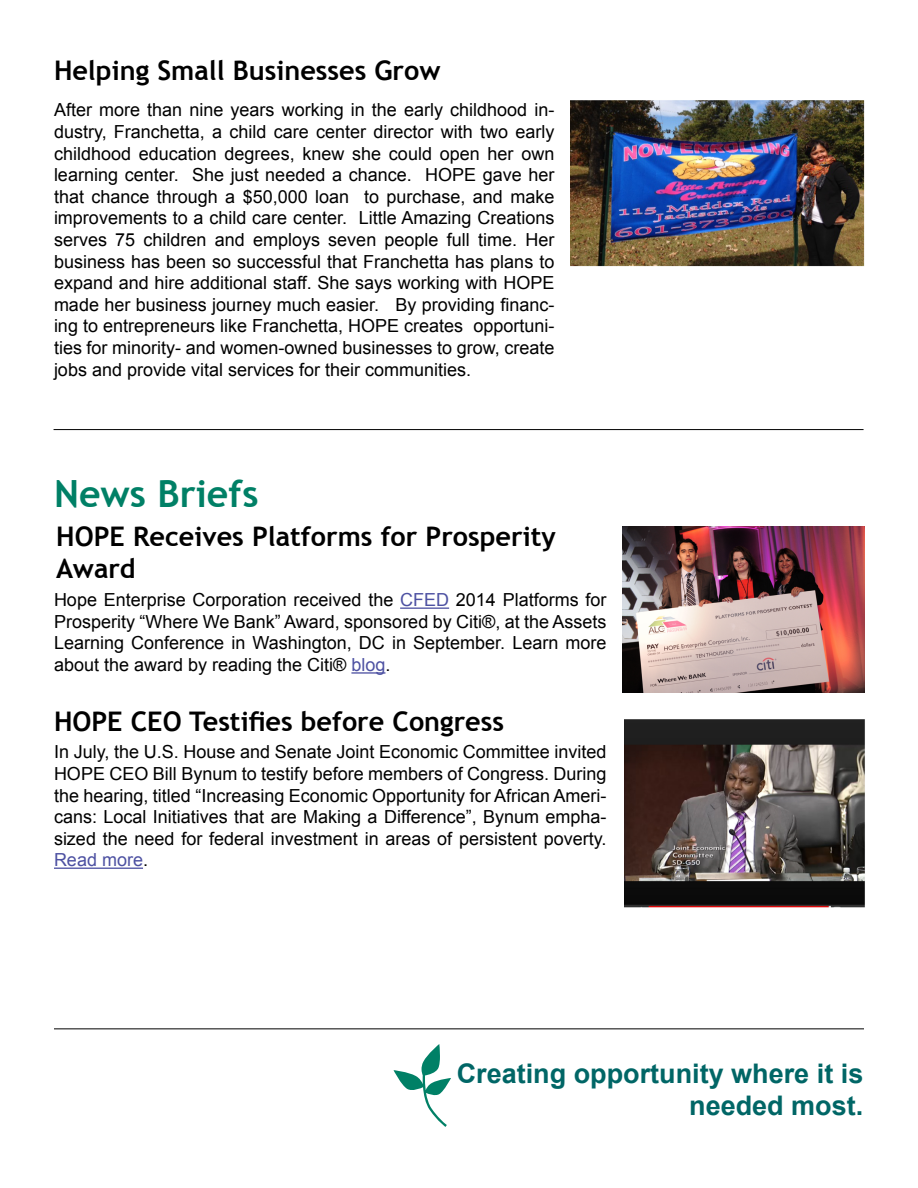
<style>
.page{position:relative;width:918px;height:1188px;background:#fff}
.page>*{position:absolute;margin:0;border:0;box-sizing:border-box;transform-origin:0 0}
.t1{font:700 37.5px "Trebuchet MS";color:#008066}
.t2{font:700 27px/32.4px "Trebuchet MS";color:#000}
.t3{font:700 27px/32.4px "Arial";color:#066;text-align:right}
.t4{font:18px/21.6px "Arial";color:#000;text-align:justify}
.s1{color:#4d51a2}
</style>
<div class="page">
<img style="left:571px;top:100px;width:294px;height:167px">
<hr style="left:54px;top:429px;width:810px;height:1px;background:#000">
<img style="left:623px;top:527px;width:241px;height:165px">
<hr style="left:400px;top:608px;width:49px;height:1px;background:#4d51a2">
<hr style="left:351px;top:672px;width:34px;height:2px;background:#4d51a2">
<img style="left:624px;top:719px;width:241px;height:189px">
<hr style="left:54px;top:868px;width:89px;height:1px;background:#4d51a2">
<hr style="left:54px;top:1028px;width:810px;height:1px;background:#000">
<svg style="left:394px;top:1044px;width:57px;height:83px"></svg>
<h2 class="t2" style="left:54px;top:54px;width:388px">Helping Small Businesses Grow</h2>
<p class="t4" style="left:54px;top:99px;width:502px">After more than nine years working in the early childhood in&shy;dustry, Franchetta, a child care center director with two early childhood education degrees, knew she could open her own learning center. She just needed a chance. HOPE gave her that chance through a $50,000 loan to purchase, and make improvements to a child care center. Little Amazing Creations serves 75 children and employs seven people full time. Her business has been so successful that Franchetta has plans to expand and hire additional staff. She says working with HOPE made her business journey much easier. By providing financ&shy;ing to entrepreneurs like Franchetta, HOPE creates opportuni&shy;ties for minority- and women-owned businesses to grow, create jobs and provide vital services for their communities.</p>
<h1 class="t1" style="left:54px;top:470px;width:206px">News Briefs</h1>
<h2 class="t2" style="left:56px;top:520px;width:501px">HOPE Receives Platforms for Prosperity<br>Award</h2>
<p class="t4" style="left:54px;top:589px;width:554px">Hope Enterprise Corporation received the <span class="s1">CFED</span> 2014 Platforms for Prosperity “Where We Bank” Award, sponsored by Citi®, at the Assets Learning Conference in Washington, DC in September. Learn more about the award by reading the Citi® <span class="s1">blog</span>.</p>
<h2 class="t2" style="left:54px;top:705px;width:452px">HOPE CEO Testifies before Congress</h2>
<p class="t4" style="left:54px;top:741px;width:554px">In July, the U.S. House and Senate Joint Economic Committee invited HOPE CEO Bill Bynum to testify before members of Congress. During the hearing, titled “Increasing Economic Opportunity for African Ameri&shy;cans: Local Initiatives that are Making a Difference”, Bynum empha&shy;sized the need for federal investment in areas of persistent poverty.<br><span class="s1">Read more</span>.</p>
<h2 class="t3" style="left:457px;top:1058px;width:408px">Creating opportunity where it is needed most.</h2>
</div>
